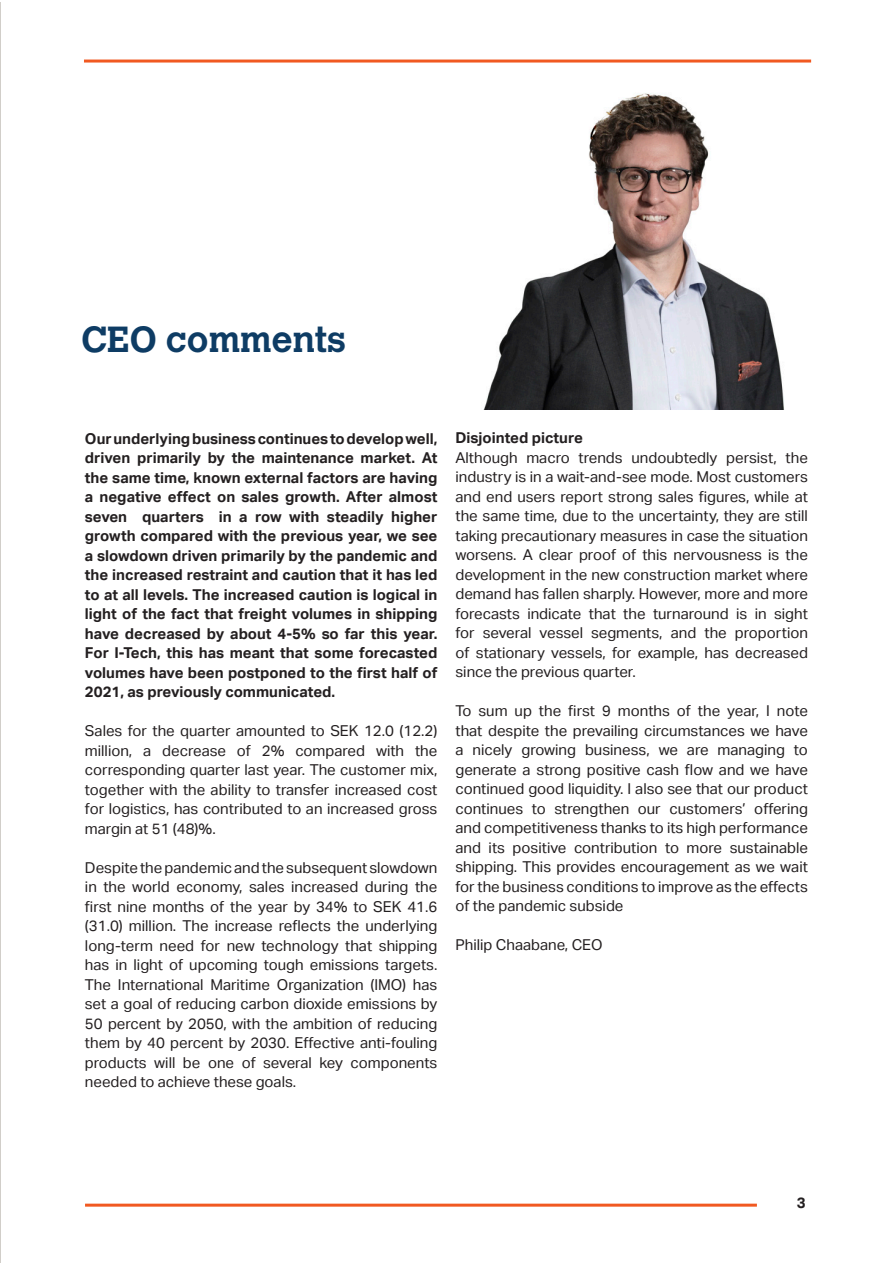
<style>
.page{position:relative;width:893px;height:1263px;background:#fff}
.page>*{position:absolute;margin:0;border:0;box-sizing:border-box;transform-origin:0 0}
.Rubrik_1{font:700 36px "Calvert MT Std";color:#0e3c64}
.t1{font:15px/19.5px "Aktiv Grotesk";color:#231f20;text-align:justify}
.t2{font:700 15px/19.5px "Aktiv Grotesk";color:#231f20;text-align:justify}
</style>
<div class="page">
<hr style="left:84px;top:60px;width:727px;height:3px;background:#f15921">
<hr style="left:85px;top:1203px;width:672px;height:3px;background:#f15921">
<hr style="left:0;top:2px;width:1px;height:1261px;background:#d1cec9">
<img style="left:483px;top:93px;width:301px;height:317px">
<p class="Rubrik_1" style="left:81px;top:316px;width:266px">CEO comments</p>
<p class="t2" style="left:85px;top:429px;width:354px">Our underlying business continues to develop well, driven primarily by the maintenance market. At the same time, known external factors are having a negative effect on sales growth. After almost seven quarters in a row with steadily higher growth compared with the previous year, we see a slowdown driven primarily by the pandemic and the increased restraint and caution that it has led to at all levels. The increased caution is logical in light of the fact that freight volumes in shipping have decreased by about 4-5% so far this year.<br>For I-Tech, this has meant that some forecasted volumes have been postponed to the first half of 2021, as previously communicated.</p>
<p class="t1" style="left:85px;top:721px;width:354px">Sales for the quarter amounted to SEK 12.0 (12.2) million, a decrease of 2% compared with the corresponding quarter last year. The customer mix, together with the ability to transfer increased cost for logistics, has contributed to an increased gross margin at 51 (48)%.</p>
<p class="t1" style="left:85px;top:858px;width:354px">Despite the pandemic and the subsequent slowdown in the world economy, sales increased during the first nine months of the year by 34% to SEK 41.6 (31.0) million. The increase reflects the underlying long-term need for new technology that shipping has in light of upcoming tough emissions targets.<br>The International Maritime Organization (IMO) has set a goal of reducing carbon dioxide emissions by 50 percent by 2050, with the ambition of reducing them by 40 percent by 2030. Effective anti-fouling products will be one of several key components needed to achieve these goals.</p>
<p class="t2" style="left:455px;top:428px;width:129px">Disjointed picture</p>
<p class="t1" style="left:455px;top:448px;width:354px">Although macro trends undoubtedly persist, the industry is in a wait-and-see mode. Most customers and end users report strong sales figures, while at the same time, due to the uncertainty, they are still taking precautionary measures in case the situation worsens. A clear proof of this nervousness is the development in the new construction market where demand has fallen sharply. However, more and more forecasts indicate that the turnaround is in sight for several vessel segments, and the proportion of stationary vessels, for example, has decreased since the previous quarter.</p>
<p class="t1" style="left:455px;top:701px;width:354px">To sum up the first 9 months of the year, I note that despite the prevailing circumstances we have a nicely growing business, we are managing to generate a strong positive cash flow and we have continued good liquidity. I also see that our product continues to strengthen our customers’ offering and competitiveness thanks to its high performance and its positive contribution to more sustainable shipping. This provides encouragement as we wait for the business conditions to improve as the effects of the pandemic subside</p>
<p class="t1" style="left:455px;top:935px;width:149px">Philip Chaabane, CEO</p>
<p class="t2" style="left:797px;top:1193px;width:10px">3</p>
</div>
